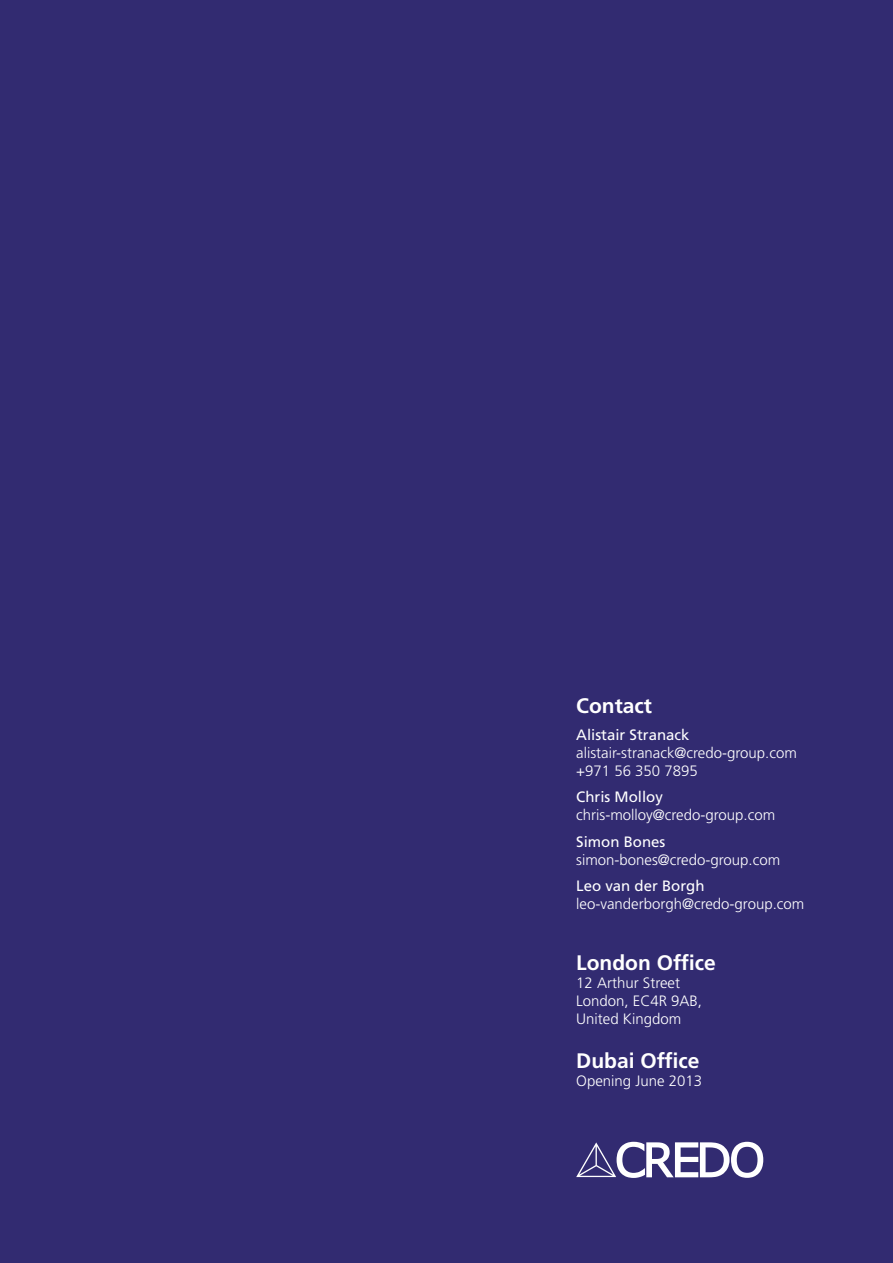
<style>
.page{position:relative;width:893px;height:1263px;background:#322b71}
.page>*{position:absolute;margin:0;border:0;box-sizing:border-box;transform-origin:0 0}
.t1{font:700 21px "Frutiger LT Std";color:#fff}
.t2{font:300 15px/18px "Frutiger LT Std";color:#fff}
.t3{font:15px "Frutiger LT Std";color:#fff}
</style>
<div class="page">
<svg style="left:576px;top:1142px;width:187px;height:36px"></svg>
<h1 class="t1" style="left:576px;top:693px;width:77px">Contact</h1>
<p class="t3" style="left:576px;top:726px;width:115px">Alistair Stranack</p>
<p class="t2" style="left:576px;top:744px;width:222px">alistair-stranack@credo-group.com +971 56 350 7895</p>
<p class="t3" style="left:576px;top:788px;width:88px">Chris Molloy</p>
<p class="t2" style="left:576px;top:806px;width:200px">chris-molloy@credo-group.com</p>
<p class="t3" style="left:576px;top:833px;width:91px">Simon Bones</p>
<p class="t2" style="left:576px;top:851px;width:205px">simon-bones@credo-group.com</p>
<p class="t3" style="left:576px;top:877px;width:130px">Leo van der Borgh</p>
<p class="t2" style="left:576px;top:895px;width:230px">leo-vanderborgh@credo-group.com</p>
<h1 class="t1" style="left:576px;top:951px;width:141px">London Office</h1>
<p class="t2" style="left:576px;top:974px;width:127px">12 Arthur Street<br>London, EC4R 9AB,<br>United Kingdom</p>
<h1 class="t1" style="left:576px;top:1048px;width:125px">Dubai Office</h1>
<p class="t2" style="left:576px;top:1072px;width:127px">Opening June 2013</p>
</div>
